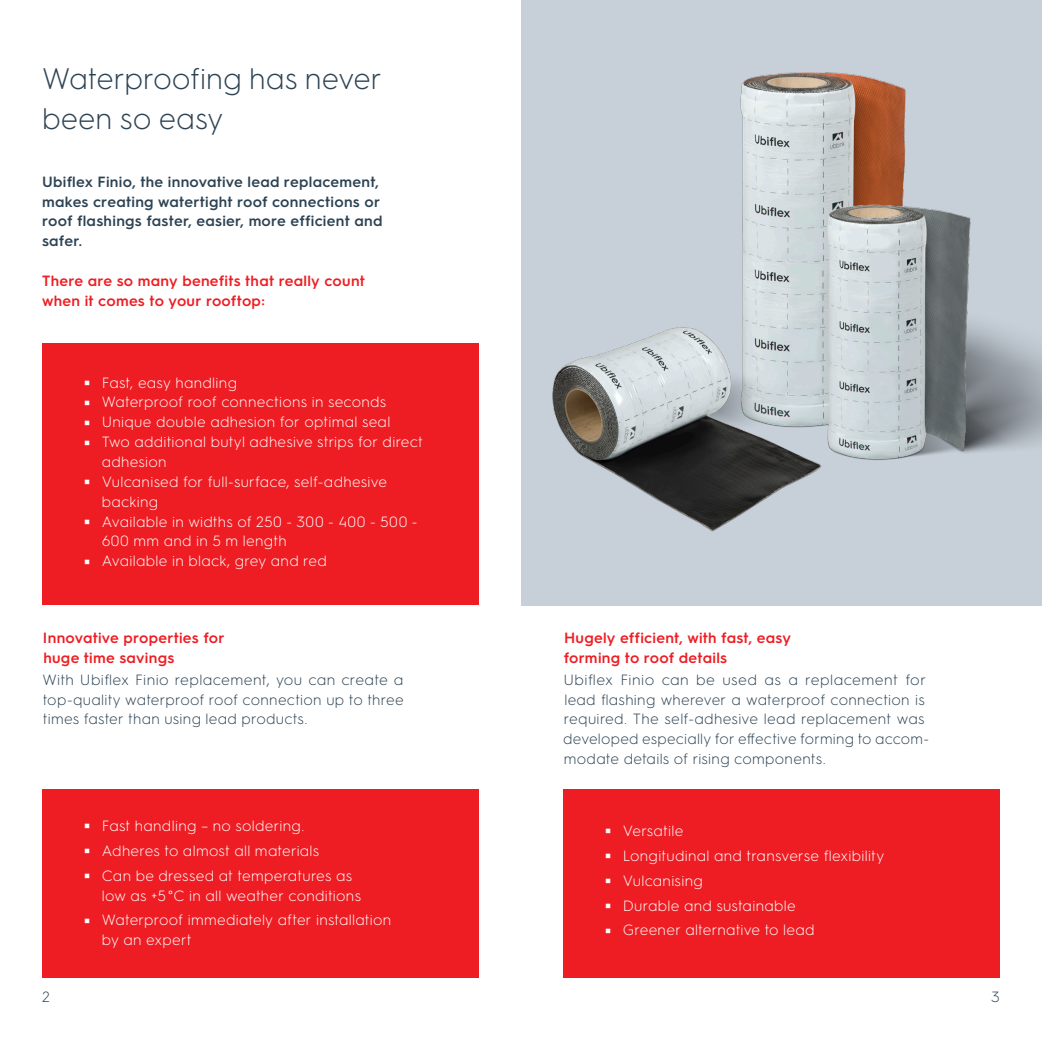
<style>
.page{position:relative;width:1042px;height:1042px;background:#fff}
.page>*{position:absolute;margin:0;border:0;box-sizing:border-box;transform-origin:0 0}
._10_headline{font:300 29.75px/39.7px "HGS3";color:#2c4354}
.t1{font:300 14.88px/19.8px "HGS3";letter-spacing:.02em;color:#fff}
._30_body{font:300 14.88px/19.8px "HGS3";letter-spacing:.02em;color:#2c4354}
._21_subline_red{font:600 14.88px/19.8px "HGS3";letter-spacing:.015em;color:#ee1d23}
._20_subline_grey{font:600 14.88px/19.8px "HGS3";letter-spacing:.02em;color:#2c4354}
.t2{font:600 5.95px "HGS3";color:#fff;scale:6.37 1}
</style>
<div class="page">
<div style="left:521px;top:0;width:521px;height:605px;background:#c7d0d9"></div>
<img style="left:552px;top:72px;width:490px;height:460px">
<div style="left:42px;top:789px;width:437px;height:188px;background:#ee1d23"></div>
<div style="left:563px;top:789px;width:437px;height:188px;background:#ee1d23"></div>
<div style="left:42px;top:344px;width:437px;height:261px;background:#ee1d23"></div>
<p class="_10_headline" style="left:42px;top:57px;width:341px">Waterproofing has never been so easy</p>
<p class="_20_subline_grey" style="left:42px;top:171px;width:342px">Ubiflex Finio, the innovative lead replacement, makes creating watertight roof connections or roof flashings faster, easier, more efficient and safer.</p>
<p class="_21_subline_red" style="left:42px;top:270px;width:324px">There are so many benefits that really count</p>
<p class="_21_subline_red" style="left:42px;top:290px;width:224px">when it comes to your rooftop:</p>
<p class="t2" style="left:82px;top:379px;width:3px">|</p>
<p class="t1" style="left:102px;top:372px;width:137px">Fast, easy handling</p>
<p class="t2" style="left:82px;top:399px;width:3px">|</p>
<p class="t1" style="left:102px;top:391px;width:286px">Waterproof roof connections in seconds</p>
<p class="t2" style="left:82px;top:418px;width:3px">|</p>
<p class="t1" style="left:102px;top:411px;width:290px">Unique double adhesion for optimal seal</p>
<p class="t2" style="left:82px;top:438px;width:3px">|</p>
<p class="t1" style="left:102px;top:431px;width:323px">Two additional butyl adhesive strips for direct adhesion</p>
<p class="t2" style="left:82px;top:478px;width:3px">|</p>
<p class="t1" style="left:102px;top:471px;width:287px">Vulcanised for full-surface, self-adhesive backing</p>
<p class="t2" style="left:82px;top:518px;width:3px">|</p>
<p class="t1" style="left:102px;top:511px;width:317px">Available in widths of 250 - 300 - 400 - 500 -<br>600 mm and in 5 m length</p>
<p class="t2" style="left:82px;top:557px;width:3px">|</p>
<p class="t1" style="left:102px;top:550px;width:227px">Available in black, grey and red</p>
<p class="_21_subline_red" style="left:43px;top:627px;width:183px">Innovative properties for huge time savings</p>
<p class="_30_body" style="left:42px;top:669px;width:363px;text-align:justify">With Ubiflex Finio replacement, you can create a top-quality waterproof roof connection up to three times faster than using lead products.</p>
<p class="t2" style="left:82px;top:822px;width:3px">|</p>
<p class="t1" style="left:102px;top:815px;width:204px">Fast handling – no soldering.</p>
<p class="t2" style="left:82px;top:847px;width:3px">|</p>
<p class="t1" style="left:102px;top:840px;width:219px">Adheres to almost all materials</p>
<p class="t2" style="left:82px;top:872px;width:3px">|</p>
<p class="t1" style="left:102px;top:865px;width:261px">Can be dressed at temperatures as low as +5°C in all weather conditions</p>
<p class="t2" style="left:82px;top:916px;width:3px">|</p>
<p class="t1" style="left:102px;top:909px;width:291px">Waterproof immediately after installation by an expert</p>
<p class="_21_subline_red" style="left:564px;top:627px;width:229px">Hugely efficient, with fast, easy forming to roof details</p>
<p class="_30_body" style="left:563px;top:669px;width:367px">Ubiflex Finio can be used as a replacement for lead flashing wherever a waterproof connection is required. The self-adhesive lead replacement was developed especially for effective forming to accom&shy;modate details of rising components.</p>
<p class="t2" style="left:603px;top:827px;width:3px">|</p>
<p class="t1" style="left:623px;top:820px;width:62px">Versatile</p>
<p class="t2" style="left:603px;top:852px;width:3px">|</p>
<p class="t1" style="left:623px;top:845px;width:263px">Longitudinal and transverse flexibility</p>
<p class="t2" style="left:603px;top:877px;width:3px">|</p>
<p class="t1" style="left:623px;top:870px;width:82px">Vulcanising</p>
<p class="t2" style="left:603px;top:901px;width:3px">|</p>
<p class="t1" style="left:623px;top:894px;width:175px">Durable and sustainable</p>
<p class="t2" style="left:603px;top:926px;width:3px">|</p>
<p class="t1" style="left:623px;top:919px;width:193px">Greener alternative to lead</p>
<p class="_30_body" style="left:42px;top:986px;width:9px">2</p>
<p class="_30_body" style="left:991px;top:986px;width:10px">3</p>
</div>
